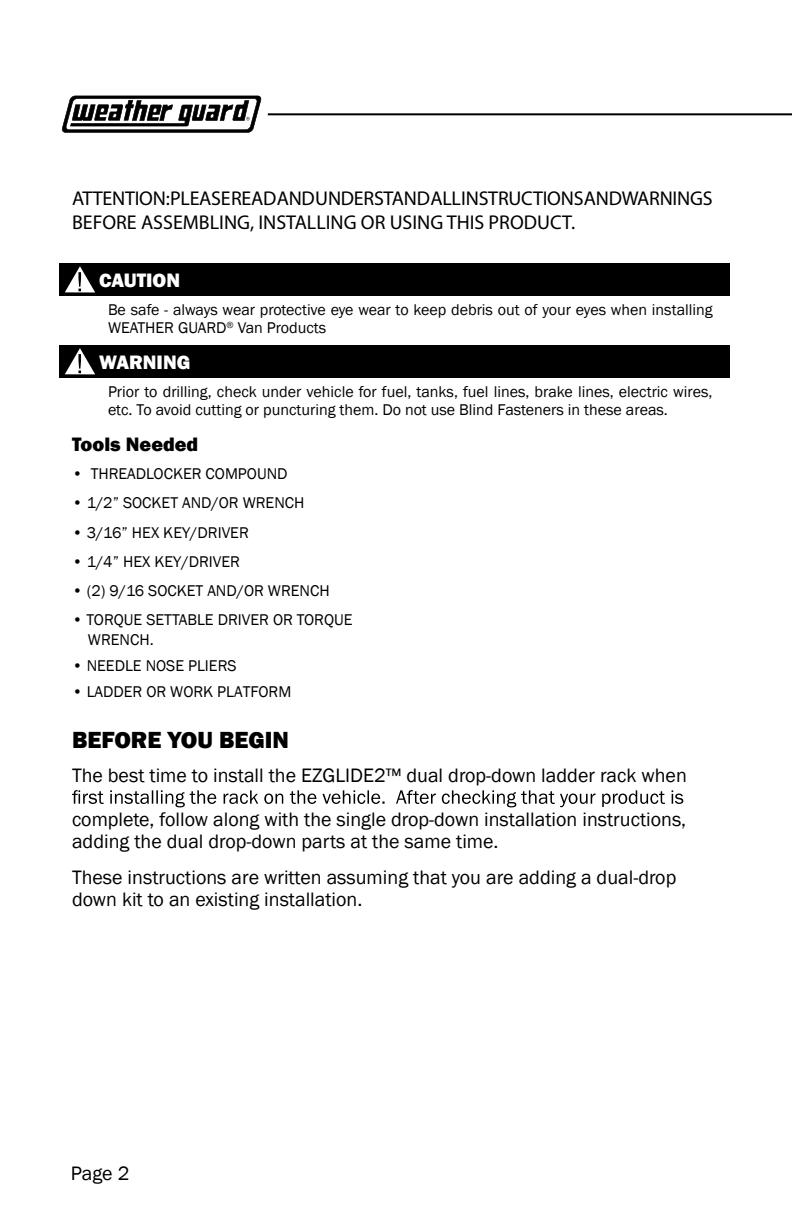
<style>
.page{position:relative;width:792px;height:1224px;background:#fff}
.page>*{position:absolute;margin:0;border:0;box-sizing:border-box;transform-origin:0 0}
.t1{font:800 24px "Franklin Gothic";color:#000}
.t2{font:20px/22px "Franklin Gothic";color:#000}
.t3{font:20px/24px "Myriad Pro";letter-spacing:-.015em;color:#000}
.t4{font:800 20px "Franklin Gothic";color:#fff}
.t5{font:800 20px "Franklin Gothic";color:#000}
.t6{font:16px/18px "Franklin Gothic";color:#000}
</style>
<div class="page">
<hr style="left:268px;top:113px;width:524px;height:2px;background:#000">
<svg style="left:62px;top:96px;width:199px;height:36px"></svg>
<div style="left:59px;top:263px;width:671px;height:33px;background:#000"></div>
<div style="left:59px;top:345px;width:671px;height:32px;background:#000"></div>
<svg style="left:65px;top:266px;width:30px;height:26px"></svg>
<svg style="left:65px;top:348px;width:30px;height:26px"></svg>
<svg style="left:72px;top:790px;width:611px;height:17px"></svg>
<p class="t3" style="left:72px;top:186px;width:642px">ATTENTION:PLEASEREADANDUNDERSTANDALLINSTRUCTIONSANDWARNINGS<br>BEFORE ASSEMBLING, INSTALLING OR USING THIS PRODUCT.</p>
<p class="t4" style="left:99px;top:267px;width:83px">CAUTION</p>
<p class="t6" style="left:108px;top:301px;width:606px">Be safe - always wear protective eye wear to keep debris out of your eyes when installing<br>WEATHER GUARD<sup>®</sup> Van Products</p>
<p class="t4" style="left:99px;top:349px;width:93px">WARNING</p>
<p class="t6" style="left:108px;top:383px;width:606px">Prior to drilling, check under vehicle for fuel, tanks, fuel lines, brake lines, electric wires, etc. To avoid cutting or puncturing them. Do not use Blind Fasteners in these areas.</p>
<p class="t5" style="left:72px;top:431px;width:128px">Tools Needed</p>
<p class="t6" style="left:72px;top:465px;width:217px">• THREADLOCKER COMPOUND</p>
<p class="t6" style="left:72px;top:494px;width:234px">• 1/2” SOCKET AND/OR WRENCH</p>
<p class="t6" style="left:72px;top:524px;width:178px">• 3/16” HEX KEY/DRIVER</p>
<p class="t6" style="left:72px;top:553px;width:170px">• 1/4” HEX KEY/DRIVER</p>
<p class="t6" style="left:72px;top:582px;width:259px">• (2) 9/16 SOCKET AND/OR WRENCH</p>
<p class="t6" style="left:88px;top:611px;width:266px;line-height:19.2px;text-indent:-16px">• TORQUE SETTABLE DRIVER OR TORQUE<br>WRENCH.</p>
<p class="t6" style="left:72px;top:657px;width:166px">• NEEDLE NOSE PLIERS</p>
<p class="t6" style="left:72px;top:683px;width:221px">• LADDER OR WORK PLATFORM</p>
<h1 class="t1" style="left:72px;top:725px;width:219px">BEFORE YOU BEGIN</h1>
<p class="t2" style="left:72px;top:764px;width:616px">The best time to install the EZGLIDE2™ dual drop-down ladder rack when</p>
<p class="t2" style="left:72px;top:808px;width:616px">complete, follow along with the single drop-down installation instructions, adding the dual drop-down parts at the same time.</p>
<p class="t2" style="left:72px;top:866px;width:606px">These instructions are written assuming that you are adding a dual-drop down kit to an existing installation.</p>
<p class="t2" style="left:71px;top:1163px;width:60px">Page 2</p>
</div>
